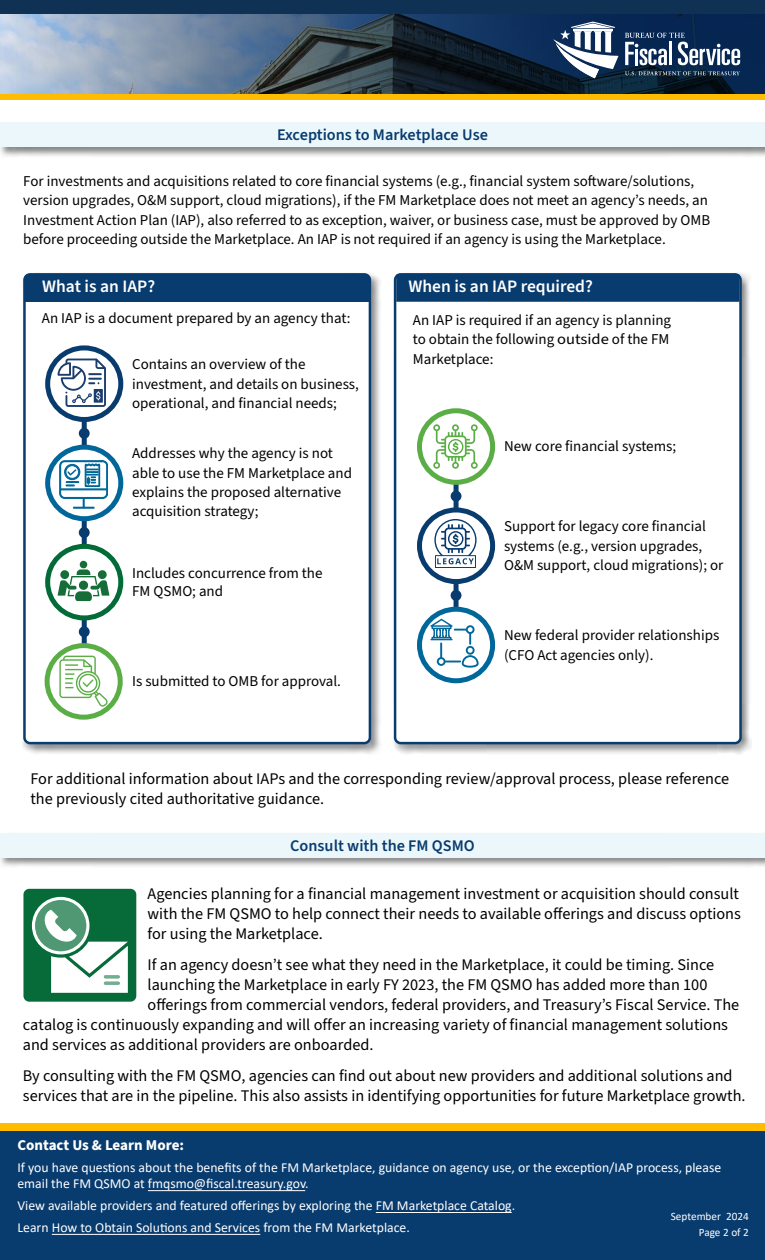
<style>
.page{position:relative;width:765px;height:1260px;background:#fff}
.page>*{position:absolute;margin:0;border:0;box-sizing:border-box;transform-origin:0 0}
.Content_Title{font:600 17.5px "Source Sans 3";color:#fff}
.FMQSMO_Subheader{font:16.25px/20px "Source Sans 3";color:#000}
.FMQSMO_Subheader-2{font:600 16.25px "Source Sans 3";color:#083b6e}
.FMQSMO_Paragraph{font:15px/19.4px "Source Sans 3";color:#000}
.FMQSMO_Paragraph-2{font:700 15px "Source Sans Pro";color:#fff}
.FMQSMO_Paragraph-3{font:13.75px/16.2px "Calibri";color:#fff}
.FMQSMO_Paragraph-4{font:11.25px/16.2px "Calibri";color:#fff;text-align:right}
</style>
<div class="page">
<svg style="left:1px;top:14px;width:764px;height:80px"></svg>
<div style="left:1px;top:0;width:764px;height:14px;background:#0e3154"></div>
<div style="left:0;top:94px;width:765px;height:6px;background:#ffbc00"></div>
<div style="left:0;top:121px;width:765px;height:36px;background:#000;opacity:.48"></div>
<div style="left:0;top:123px;width:765px;height:24px;background:#ecf7fb"></div>
<div style="left:22px;top:272px;width:360px;height:483px;background:#000;opacity:.43"></div>
<div style="left:24px;top:274px;width:346px;height:469px;background:#fff;border-radius:6px"></div>
<div style="left:23px;top:273px;width:348px;height:471px;border:2px solid #083b6e;border-radius:6px"></div>
<div style="left:25px;top:275px;width:344px;height:27px;background:#083b6e"></div>
<div style="left:82px;top:413px;width:5px;height:234px;background:#083b6e"></div>
<svg style="left:48px;top:348px;width:73px;height:71px"></svg>
<div style="left:45px;top:345px;width:78px;height:77px;border:5px solid #083b6e;border-radius:50%"></div>
<svg style="left:58px;top:359px;width:48px;height:48px"></svg>
<svg style="left:48px;top:447px;width:73px;height:72px"></svg>
<div style="left:45px;top:445px;width:78px;height:76px;border:5px solid #016699;border-radius:50%"></div>
<svg style="left:59px;top:460px;width:49px;height:48px"></svg>
<svg style="left:48px;top:546px;width:73px;height:72px"></svg>
<div style="left:45px;top:544px;width:78px;height:76px;border:5px solid #036b38;border-radius:50%"></div>
<svg style="left:58px;top:561px;width:51px;height:40px"></svg>
<svg style="left:47px;top:646px;width:73px;height:71px"></svg>
<svg style="left:59px;top:656px;width:49px;height:51px"></svg>
<div style="left:45px;top:643px;width:78px;height:77px;border:5px solid #5bae46;border-radius:50%"></div>
<div style="left:79px;top:428px;width:11px;height:11px;background:#083b6e;border-radius:50%"></div>
<div style="left:79px;top:527px;width:11px;height:11px;background:#083b6e;border-radius:50%"></div>
<div style="left:79px;top:626px;width:11px;height:11px;background:#083b6e;border-radius:50%"></div>
<div style="left:392px;top:272px;width:360px;height:483px;background:#000;opacity:.43"></div>
<div style="left:395px;top:274px;width:346px;height:469px;background:#fff;border-radius:6px"></div>
<div style="left:394px;top:273px;width:348px;height:471px;border:2px solid #083b6e;border-radius:6px"></div>
<div style="left:396px;top:274px;width:344px;height:28px;background:#083b6e"></div>
<div style="left:454px;top:476px;width:5px;height:140px;background:#083b6e"></div>
<div style="left:451px;top:491px;width:10px;height:11px;background:#083b6e;border-radius:50%"></div>
<div style="left:451px;top:590px;width:10px;height:11px;background:#083b6e;border-radius:50%"></div>
<svg style="left:420px;top:411px;width:73px;height:71px"></svg>
<div style="left:417px;top:408px;width:78px;height:77px;border:5px solid #5bae46;border-radius:50%"></div>
<svg style="left:433px;top:424px;width:45px;height:45px"></svg>
<svg style="left:420px;top:510px;width:73px;height:72px"></svg>
<div style="left:417px;top:507px;width:78px;height:77px;border:5px solid #083b6e;border-radius:50%"></div>
<svg style="left:434px;top:519px;width:43px;height:49px"></svg>
<svg style="left:420px;top:609px;width:73px;height:72px"></svg>
<div style="left:417px;top:607px;width:78px;height:76px;border:5px solid #00679b;border-radius:50%"></div>
<svg style="left:430px;top:619px;width:49px;height:49px"></svg>
<div style="left:0;top:832px;width:765px;height:36px;background:#000;opacity:.48"></div>
<div style="left:0;top:833px;width:765px;height:24px;background:#ecf7fb"></div>
<div style="left:23px;top:889px;width:113px;height:113px;background:#066b38;border-radius:6px"></div>
<svg style="left:32px;top:897px;width:96px;height:96px"></svg>
<hr style="left:104px;top:982px;width:16px;height:3px;background:#fff;border-radius:2px">
<hr style="left:104px;top:975px;width:16px;height:3px;background:#fff;border-radius:2px">
<div style="left:0;top:1124px;width:765px;height:136px;background:#083b6e"></div>
<div style="left:0;top:1124px;width:765px;height:7px;background:#ffbc01"></div>
<hr style="left:148px;top:1190px;width:157px;height:1px;background:#fff">
<hr style="left:376px;top:1212px;width:136px;height:1px;background:#fff">
<hr style="left:52px;top:1234px;width:208px;height:1px;background:#fff">
<svg style="left:625px;top:71px;width:115px;height:5px"></svg>
<svg style="left:625px;top:33px;width:115px;height:32px"></svg>
<hr style="left:717px;top:49px;width:3px;height:16px;background:#fff">
<svg style="left:553px;top:22px;width:65px;height:56px"></svg>
<h2 class="FMQSMO_Subheader-2" style="left:277px;top:125px;width:212px">Exceptions to Marketplace Use</h2>
<p class="FMQSMO_Paragraph" style="left:23px;top:171px;width:689px">For investments and acquisitions related to core financial systems (e.g., financial system software/solutions, version upgrades, O&amp;M support, cloud migrations), if the FM Marketplace does not meet an agency’s needs, an Investment Action Plan (IAP), also referred to as exception, waiver, or business case, must be approved by OMB before proceeding outside the Marketplace. An IAP is not required if an agency is using the Marketplace.</p>
<h3 class="Content_Title" style="left:42px;top:275px;width:114px">What is an IAP?</h3>
<p class="FMQSMO_Paragraph" style="left:42px;top:309px;width:310px">An IAP is a document prepared by an agency that:</p>
<p class="FMQSMO_Paragraph" style="left:132px;top:355px;width:228px">Contains an overview of the investment, and details on business, operational, and financial needs;</p>
<p class="FMQSMO_Paragraph" style="left:132px;top:444px;width:221px">Addresses why the agency is not able to use the FM Marketplace and explains the proposed alternative acquisition strategy;</p>
<h3 class="Content_Title" style="left:408px;top:275px;width:186px">When is an IAP required?</h3>
<p class="FMQSMO_Paragraph" style="left:413px;top:310px;width:260px;text-align:justify">An IAP is required if an agency is planning to obtain the following outside of the FM Marketplace:</p>
<p class="FMQSMO_Paragraph" style="left:504px;top:437px;width:174px">New core financial systems;</p>
<p class="FMQSMO_Paragraph" style="left:504px;top:517px;width:221px">Support for legacy core financial systems (e.g., version upgrades,<br>O&amp;M support, cloud migrations); or</p>
<p class="FMQSMO_Paragraph" style="left:132px;top:564px;width:192px;line-height:18px">Includes concurrence from the<br>FM QSMO; and</p>
<p class="FMQSMO_Paragraph" style="left:132px;top:672px;width:210px">Is submitted to OMB for approval.</p>
<p class="FMQSMO_Paragraph" style="left:504px;top:626px;width:217px">New federal provider relationships (CFO Act agencies only).</p>
<h2 class="FMQSMO_Subheader" style="left:30px;top:769px;width:700px">For additional information about IAPs and the corresponding review/approval process, please reference the previously cited authoritative guidance.</h2>
<h2 class="FMQSMO_Subheader-2" style="left:290px;top:835px;width:186px">Consult with the FM QSMO</h2>
<h2 class="FMQSMO_Subheader" style="left:148px;top:884px;width:595px;text-align:justify">Agencies planning for a financial management investment or acquisition should consult with the FM QSMO to help connect their needs to available offerings and discuss options for using the Marketplace.</h2>
<h2 class="FMQSMO_Subheader" style="left:148px;top:955px;width:593px">If an agency doesn’t see what they need in the Marketplace, it could be timing. Since launching the Marketplace in early FY 2023, the FM QSMO has added more than 100 offerings from commercial vendors, federal providers, and Treasury’s Fiscal Service. The</h2>
<h2 class="FMQSMO_Subheader" style="left:23px;top:1014px;width:707px;line-height:20.5px">catalog is continuously expanding and will offer an increasing variety of financial management solutions and services as additional providers are onboarded.</h2>
<h2 class="FMQSMO_Subheader" style="left:23px;top:1066px;width:724px">By consulting with the FM QSMO, agencies can find out about new providers and additional solutions and services that are in the pipeline. This also assists in identifying opportunities for future Marketplace growth.</h2>
<p class="FMQSMO_Paragraph-2" style="left:17px;top:1135px;width:168px">Contact Us &amp; Learn More:</p>
<p class="FMQSMO_Paragraph-3" style="left:17px;top:1159px;width:705px">If you have questions about the benefits of the FM Marketplace, guidance on agency use, or the exception/IAP process, please email the FM QSMO at fmqsmo@fiscal.treasury.gov.</p>
<p class="FMQSMO_Paragraph-3" style="left:17px;top:1197px;width:499px">View available providers and featured offerings by exploring the FM Marketplace Catalog.</p>
<p class="FMQSMO_Paragraph-3" style="left:17px;top:1219px;width:394px">Learn How to Obtain Solutions and Services from the FM Marketplace.</p>
<p class="FMQSMO_Paragraph-4" style="left:671px;top:1208px;width:80px">September 2024<br>Page 2 of 2</p>
</div>
